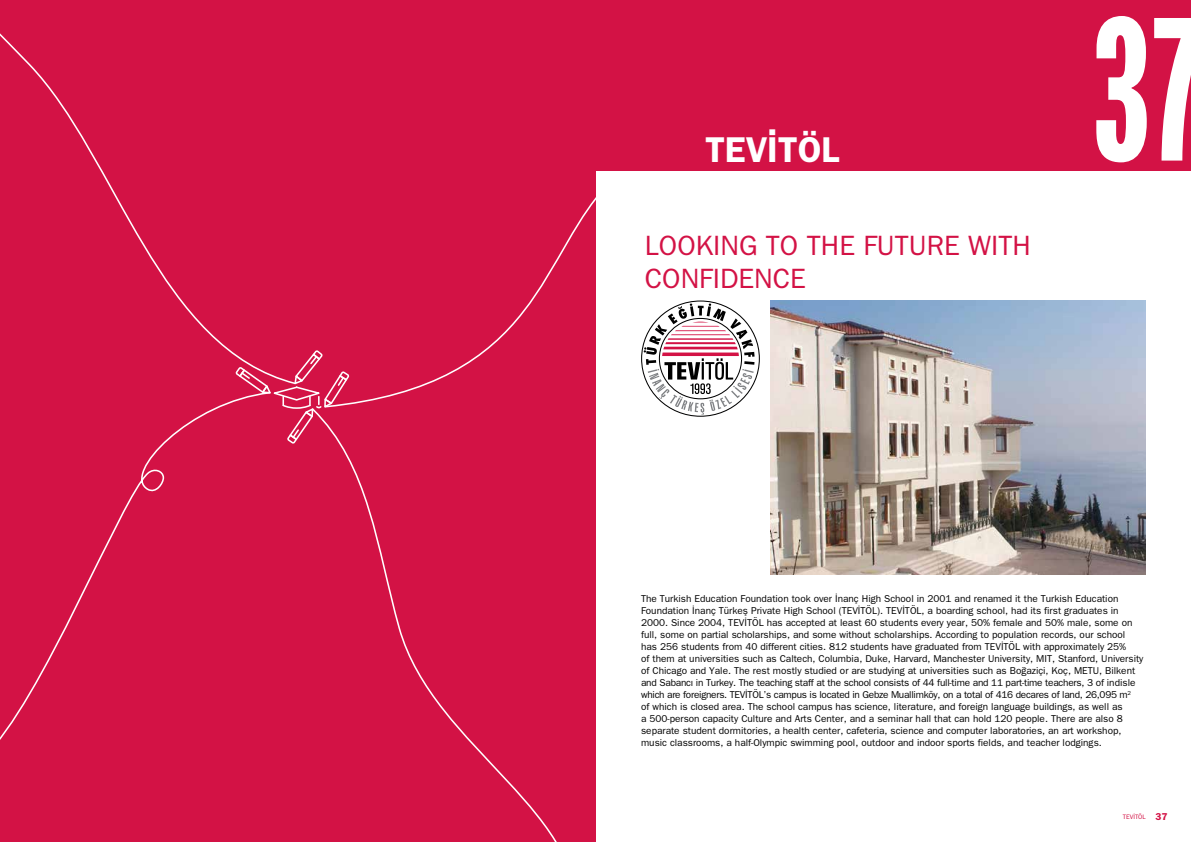
<style>
.page{position:relative;width:1191px;height:842px;background:#fff}
.page>*{position:absolute;margin:0;border:0;box-sizing:border-box;transform-origin:0 0}
.t1{font:700 200px "Flama Ultracondensed";color:#fff}
.t2{font:36px "Franklin Gothic T Bold";color:#fff}
.t3{font:28px/33.6px "Franklin Gothic";color:#d31245}
.t4{font:10px/12px "Franklin Gothic";color:#000}
.t5{font:10px "Franklin Gothic T Bold";color:#d31245}
.t6{font:6.5px "Franklin Gothic";color:#d31245}
</style>
<div class="page">
<div style="left:0;top:0;width:595px;height:842px;background:#d31245"></div>
<svg style="left:251px;top:350px;width:72px;height:94px"></svg>
<svg style="left:0;top:391px;width:272px;height:349px"></svg>
<svg style="left:310px;top:407px;width:247px;height:435px"></svg>
<svg style="left:0;top:33px;width:297px;height:352px"></svg>
<svg style="left:323px;top:198px;width:272px;height:210px"></svg>
<div style="left:595px;top:0;width:596px;height:170px;background:#d31245"></div>
<svg style="left:643px;top:303px;width:111px;height:112px"></svg>
<div style="left:659px;top:318px;width:83px;height:81px;border:1px solid #000;border-radius:50%"></div>
<img style="left:770px;top:300px;width:375px;height:274px">
<h2 class="t2" style="left:705px;top:129px;width:136px">TEVİTÖL</h2>
<h3 class="t3" style="left:645px;top:228px;width:387px">LOOKING TO THE FUTURE WITH<br>CONFIDENCE</h3>
<h1 class="t1" style="left:1092px;top:-33px;width:114px">37</h1>
<p class="t4" style="left:641px;top:592px;width:504px">The Turkish Education Foundation took over İnanç High School in 2001 and renamed it the Turkish Education Foundation İnanç Türkeş Private High School (TEVİTÖL). TEVİTÖL, a boarding school, had its first graduates in 2000. Since 2004, TEVİTÖL has accepted at least 60 students every year, 50% female and 50% male, some on full, some on partial scholarships, and some without scholarships. According to population records, our school has 256 students from 40 different cities. 812 students have graduated from TEVİTÖL with approximately 25%<br>of them at universities such as Caltech, Columbia, Duke, Harvard, Manchester University, MIT, Stanford, University of Chicago and Yale. The rest mostly studied or are studying at universities such as Boğaziçi, Koç, METU, Bilkent and Sabancı in Turkey. The teaching staff at the school consists of 44 full-time and 11 part-time teachers, 3 of indisle which are foreigners. TEVİTÖL’s campus is located in Gebze Muallimköy, on a total of 416 decares of land, 26,095 m<sup>2<br></sup>of which is closed area. The school campus has science, literature, and foreign language buildings, as well as<br>a 500-person capacity Culture and Arts Center, and a seminar hall that can hold 120 people. There are also 8 separate student dormitories, a health center, cafeteria, science and computer laboratories, an art workshop, music classrooms, a half-Olympic swimming pool, outdoor and indoor sports fields, and teacher lodgings.</p>
<p class="t6" style="left:1122px;top:813px;width:25px">TEVİTÖL</p>
<p class="t5" style="left:1155px;top:810px;width:13px">37</p>
</div>
